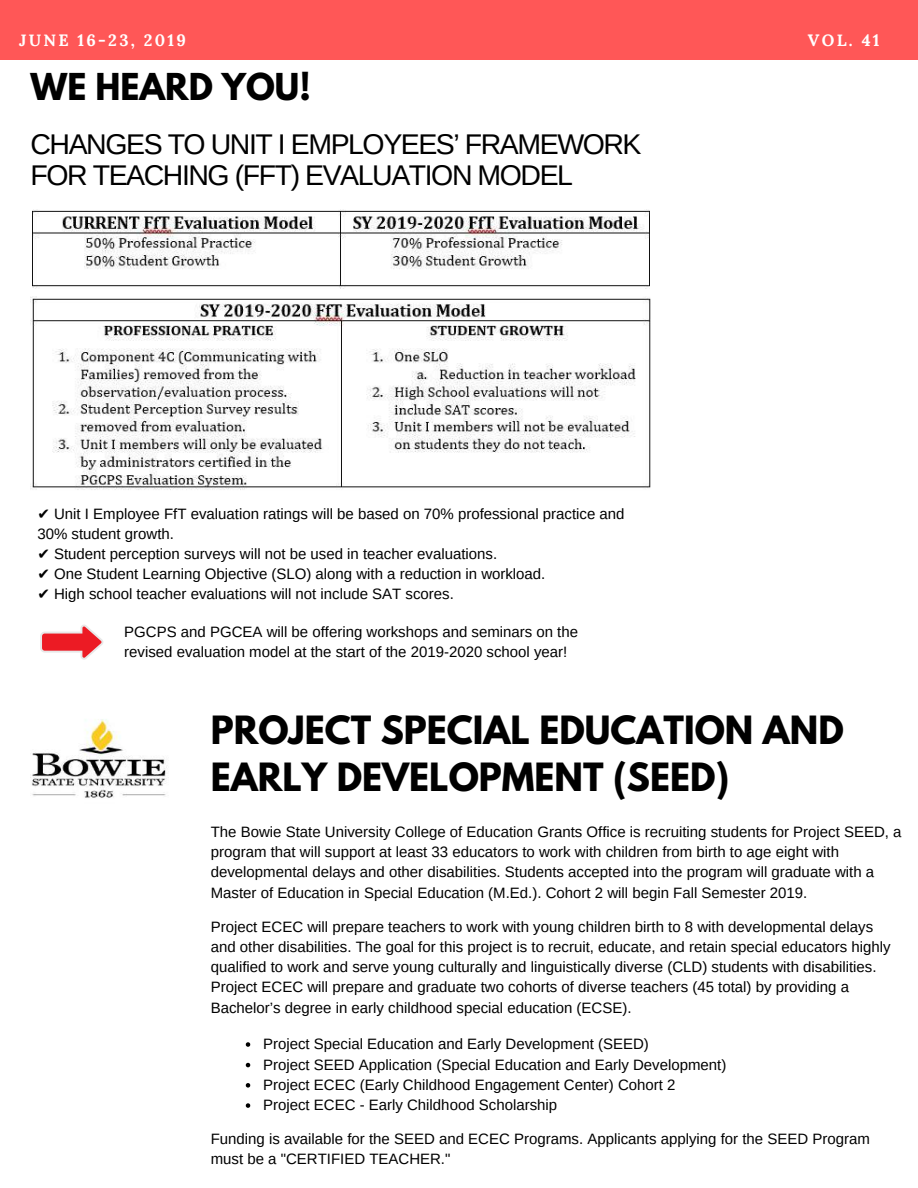
<style>
.page{position:relative;width:918px;height:1188px;background:#fff}
.page>*{position:absolute;margin:0;border:0;box-sizing:border-box;transform-origin:0 0}
.t1{font:700 34.5px/47.2px "League Spartan";color:#000}
.t2{font:700 32.85px "League Spartan";color:#000}
.t3{font:28.5px/31.3px "Arimo";letter-spacing:-.05em;color:#000}
.t4{font:700 16.35px "Lora";letter-spacing:.14em;color:#fff}
.t5{font:15px/20.2px "Arimo";color:#000}
.s1{font-family:"DejaVu Sans"}
</style>
<div class="page">
<div style="left:0;top:0;width:918px;height:60px;background:#ff5757"></div>
<img style="left:33px;top:210px;width:616px;height:79px">
<img style="left:31px;top:297px;width:620px;height:193px">
<svg style="left:40px;top:625px;width:63px;height:35px"></svg>
<svg style="left:246px;top:1042px;width:4px;height:5px"></svg>
<svg style="left:246px;top:1063px;width:4px;height:4px"></svg>
<svg style="left:246px;top:1083px;width:4px;height:5px"></svg>
<svg style="left:246px;top:1103px;width:4px;height:5px"></svg>
<img style="left:30px;top:719px;width:139px;height:79px">
<p class="t4" style="left:19px;top:29px;width:169px">JUNE 16-23, 2019</p>
<p class="t4" style="left:808px;top:29px;width:73px">VOL. 41</p>
<h2 class="t2" style="left:31px;top:71px;width:282px">WE HEARD YOU!</h2>
<h3 class="t3" style="left:31px;top:128px;width:613px">CHANGES TO UNIT I EMPLOYEES’ FRAMEWORK<br>FOR TEACHING (FFT) EVALUATION MODEL</h3>
<p class="t5" style="left:37px;top:504px;width:589px"><span class="s1">✔</span> Unit I Employee FfT evaluation ratings will be based on 70% professional practice and<br>30% student growth.</p>
<p class="t5" style="left:37px;top:544px;width:461px"><span class="s1">✔</span> Student perception surveys will not be used in teacher evaluations.</p>
<p class="t5" style="left:37px;top:564px;width:510px"><span class="s1">✔</span> One Student Learning Objective (SLO) along with a reduction in workload.</p>
<p class="t5" style="left:37px;top:584px;width:418px"><span class="s1">✔</span> High school teacher evaluations will not include SAT scores.</p>
<p class="t5" style="left:124px;top:621px;width:455px">PGCPS and PGCEA will be offering workshops and seminars on the revised evaluation model at the start of the 2019-2020 school year!</p>
<h1 class="t1" style="left:211px;top:711px;width:635px">PROJECT SPECIAL EDUCATION AND<br>EARLY DEVELOPMENT (SEED)</h1>
<p class="t5" style="left:211px;top:822px;width:692px">The Bowie State University College of Education Grants Office is recruiting students for Project SEED, a program that will support at least 33 educators to work with children from birth to age eight with developmental delays and other disabilities. Students accepted into the program will graduate with a Master of Education in Special Education (M.Ed.). Cohort 2 will begin Fall Semester 2019.</p>
<p class="t5" style="left:211px;top:916px;width:682px">Project ECEC will prepare teachers to work with young children birth to 8 with developmental delays and other disabilities. The goal for this project is to recruit, educate, and retain special educators highly qualified to work and serve young culturally and linguistically diverse (CLD) students with disabilities.<br>Project ECEC will prepare and graduate two cohorts of diverse teachers (45 total) by providing a Bachelor’s degree in early childhood special education (ECSE).</p>
<p class="t5" style="left:263px;top:1034px;width:465px">Project Special Education and Early Development (SEED)<br>Project SEED Application (Special Education and Early Development)<br>Project ECEC (Early Childhood Engagement Center) Cohort 2<br>Project ECEC - Early Childhood Scholarship</p>
<p class="t5" style="left:211px;top:1128px;width:661px">Funding is available for the SEED and ECEC Programs. Applicants applying for the SEED Program must be a "CERTIFIED TEACHER."</p>
</div>
